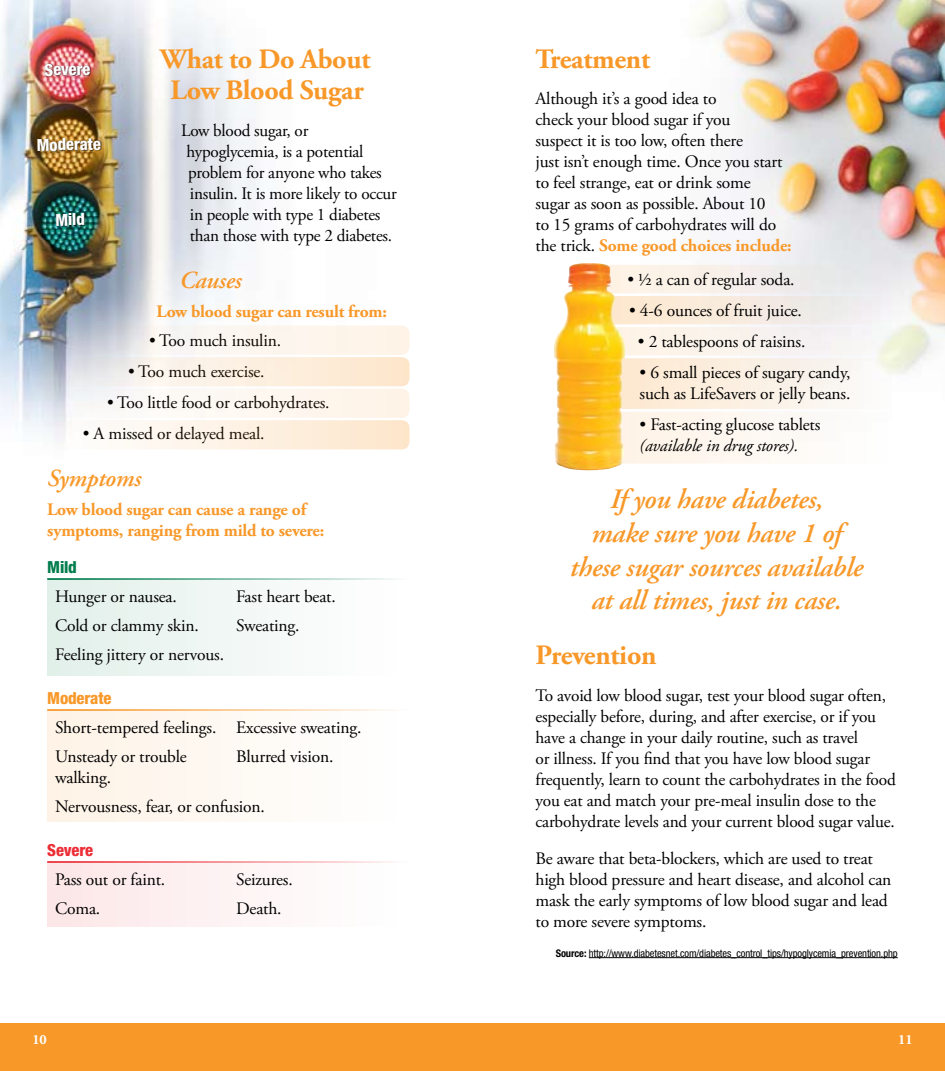
<style>
.page{position:relative;width:945px;height:1071px;background:#fff}
.page>*{position:absolute;margin:0;border:0;box-sizing:border-box;transform-origin:0 0}
.t1{font:italic 600 28px/33.6px "Adobe Garamond Pro";letter-spacing:-.01em;color:#f89829;text-align:center}
.t2{font:700 28px/31.5px "Adobe Garamond Pro";letter-spacing:-.01em;color:#f89829;text-align:center}
.t3{font:italic 600 24.5px "Adobe Garamond Pro";letter-spacing:-.01em;color:#f89829}
.t4{font:17.5px/21px "Adobe Garamond Pro";letter-spacing:-.01em;color:#000}
.t5{font:700 17.5px/21px "Adobe Garamond Pro";letter-spacing:-.01em;color:#f89829}
.t6{font:italic 17.5px "Adobe Garamond Pro";letter-spacing:-.01em;color:#000}
.t7{font:800 condensed 16.62px "Helvetica Neue LT Std";color:#fff}
.t8{font:800 condensed 16.62px "Helvetica Neue LT Std";letter-spacing:-.01em;color:#f89829}
.t9{font:800 condensed 16.62px "Helvetica Neue LT Std";letter-spacing:-.01em;color:#ec2d35}
.t10{font:800 condensed 16.62px "Helvetica Neue LT Std";color:#007c4d}
.t11{font:700 14px "Adobe Garamond Pro";color:#fff}
.t12{font:condensed 10.5px "Helvetica Neue LT Std";letter-spacing:-.01em;color:#000}
.s1{font-weight:700;color:#f89829}
.s2{font-weight:700}
</style>
<div class="page">
<div style="left:0;top:1024px;width:472px;height:47px;background:#f89829"></div>
<div style="left:472px;top:1024px;width:473px;height:47px;background:#f89829"></div>
<svg style="left:47px;top:580px;width:220px;height:96px"></svg>
<div style="left:47px;top:711px;width:208px;height:111px;background:#fef6ee"></div>
<div style="left:47px;top:863px;width:195px;height:64px;background:#fdedee"></div>
<hr style="left:47px;top:578px;width:363px;height:2px;background:#007c4d">
<hr style="left:47px;top:709px;width:363px;height:2px;background:#f89829">
<hr style="left:47px;top:861px;width:363px;height:2px;background:#ec2d35">
<img style="left:0;top:0;width:396px;height:450px">
<img style="left:555px;top:0;width:390px;height:471px">
<svg style="left:594px;top:265px;width:304px;height:28px;background:#f2e8df"></svg>
<svg style="left:594px;top:327px;width:304px;height:28px;fill:#f8f3ec"></svg>
<svg style="left:594px;top:412px;width:304px;height:52px;fill:#fef8f1"></svg>
<svg style="left:594px;top:296px;width:304px;height:28px;background:#f5e9d5"></svg>
<svg style="left:594px;top:358px;width:304px;height:51px"></svg>
<svg style="left:47px;top:357px;width:363px;height:29px;background:#f4eadf"></svg>
<div style="left:47px;top:420px;width:363px;height:29px;background:linear-gradient(to right,#fcfdfe,#fee7cc);border-radius:8px"></div>
<svg style="left:47px;top:326px;width:363px;height:29px;fill:#fbf4ec"></svg>
<svg style="left:47px;top:389px;width:363px;height:29px;fill:#fef7f2"></svg>
<div style="left:38px;top:63px;width:65px;height:164px;background:#000;opacity:.75"></div>
<img style="left:554px;top:263px;width:36px;height:173px">
<hr style="left:589px;top:957px;width:309px;height:1px;background:#000">
<h1 class="t2" style="left:160px;top:43px;width:212px">What to Do About<br>Low Blood Sugar</h1>
<p class="t4" style="left:181px;top:120px;width:217px">Low blood sugar, or hypoglycemia, is a potential problem for anyone who takes insulin. It is more likely to occur in people with type 1 diabetes than those with type 2 diabetes.</p>
<h2 class="t3" style="left:179px;top:266px;width:64px">Causes</h2>
<p class="t5" style="left:157px;top:301px;width:232px">Low blood sugar can result from:</p>
<p class="t4" style="left:149px;top:330px;width:133px">• Too much insulin.</p>
<p class="t4" style="left:128px;top:361px;width:138px">• Too much exercise.</p>
<p class="t4" style="left:107px;top:393px;width:224px">• Too little food or carbohydrates.</p>
<p class="t4" style="left:83px;top:424px;width:183px">• A missed or delayed meal.</p>
<h2 class="t3" style="left:47px;top:464px;width:95px">Symptoms</h2>
<p class="t5" style="left:47px;top:499px;width:278px">Low blood sugar can cause a range of symptoms, ranging from mild to severe:</p>
<p class="t10" style="left:47px;top:557px;width:31px">Mild</p>
<p class="t4" style="left:55px;top:586px;width:123px">Hunger or nausea.</p>
<p class="t4" style="left:236px;top:586px;width:101px">Fast heart beat.</p>
<p class="t4" style="left:55px;top:615px;width:145px">Cold or clammy skin.</p>
<p class="t4" style="left:236px;top:615px;width:65px">Sweating.</p>
<p class="t4" style="left:55px;top:644px;width:170px">Feeling jittery or nervous.</p>
<p class="t8" style="left:47px;top:688px;width:66px">Moderate</p>
<p class="t4" style="left:55px;top:714px;width:308px;line-height:28.9px">Short-tempered feelings. Excessive sweating.<br>Unsteady or trouble</p>
<p class="t7" style="left:44px;top:59px;width:47px;rotate:-1deg">Severe</p>
<p class="t7" style="left:37px;top:135px;width:66px;rotate:-1deg">Moderate</p>
<p class="t7" style="left:55px;top:209px;width:31px;rotate:-1deg">Mild</p>
<p class="t4" style="left:236px;top:746px;width:99px">Blurred vision.</p>
<p class="t4" style="left:55px;top:764px;width:211px;line-height:28.9px">walking.<br>Nervousness, fear, or confusion.</p>
<p class="t9" style="left:47px;top:840px;width:47px">Severe</p>
<p class="t4" style="left:55px;top:870px;width:112px">Pass out or faint.</p>
<p class="t4" style="left:236px;top:870px;width:58px">Seizures.</p>
<p class="t4" style="left:55px;top:899px;width:47px">Coma.</p>
<p class="t4" style="left:236px;top:899px;width:47px">Death.</p>
<h1 class="t2" style="left:536px;top:43px;width:116px">Treatment</h1>
<p class="t4" style="left:536px;top:89px;width:258px">Although it’s a good idea to<br>check your blood sugar if you<br>suspect it is too low, often there<br>just isn’t enough time. Once you start to feel strange, eat or drink some<br>sugar as soon as possible. About 10<br>to 15 grams of carbohydrates will do the trick. <span class="s1">Some good choices include:</span></p>
<p class="t4" style="left:627px;top:269px;width:169px">• ½ a can of regular soda.</p>
<p class="t4" style="left:629px;top:301px;width:174px">• 4-6 ounces of fruit juice.</p>
<p class="t4" style="left:638px;top:332px;width:169px">• 2 tablespoons of raisins.</p>
<p class="t4" style="left:640px;top:363px;width:212px">• 6 small pieces of sugary candy, such as LifeSavers or jelly beans.</p>
<p class="t4" style="left:640px;top:415px;width:182px">• Fast-acting glucose tablets</p>
<p class="t6" style="left:640px;top:435px;width:160px">(available in drug stores).</p>
<h1 class="t1" style="left:570px;top:484px;width:295px">If you have diabetes,<br>make sure you have 1 of these sugar sources available at all times, just in case.</h1>
<h1 class="t2" style="left:536px;top:640px;width:123px">Prevention</h1>
<p class="t4" style="left:536px;top:686px;width:362px">To avoid low blood sugar, test your blood sugar often, especially before, during, and after exercise, or if you have a change in your daily routine, such as travel<br>or illness. If you find that you have low blood sugar frequently, learn to count the carbohydrates in the food you eat and match your pre-meal insulin dose to the carbohydrate levels and your current blood sugar value.</p>
<p class="t4" style="left:536px;top:848px;width:357px">Be aware that beta-blockers, which are used to treat high blood pressure and heart disease, and alcohol can mask the early symptoms of low blood sugar and lead to more severe symptoms.</p>
<p class="t12" style="left:556px;top:947px;width:344px"><span class="s2">Source:</span> http://www.diabetesnet.com/diabetes_control_tips/hypoglycemia_prevention.php</p>
<p class="t11" style="left:32px;top:1031px;width:16px">10</p>
<p class="t11" style="left:898px;top:1031px;width:16px">11</p>
</div>
